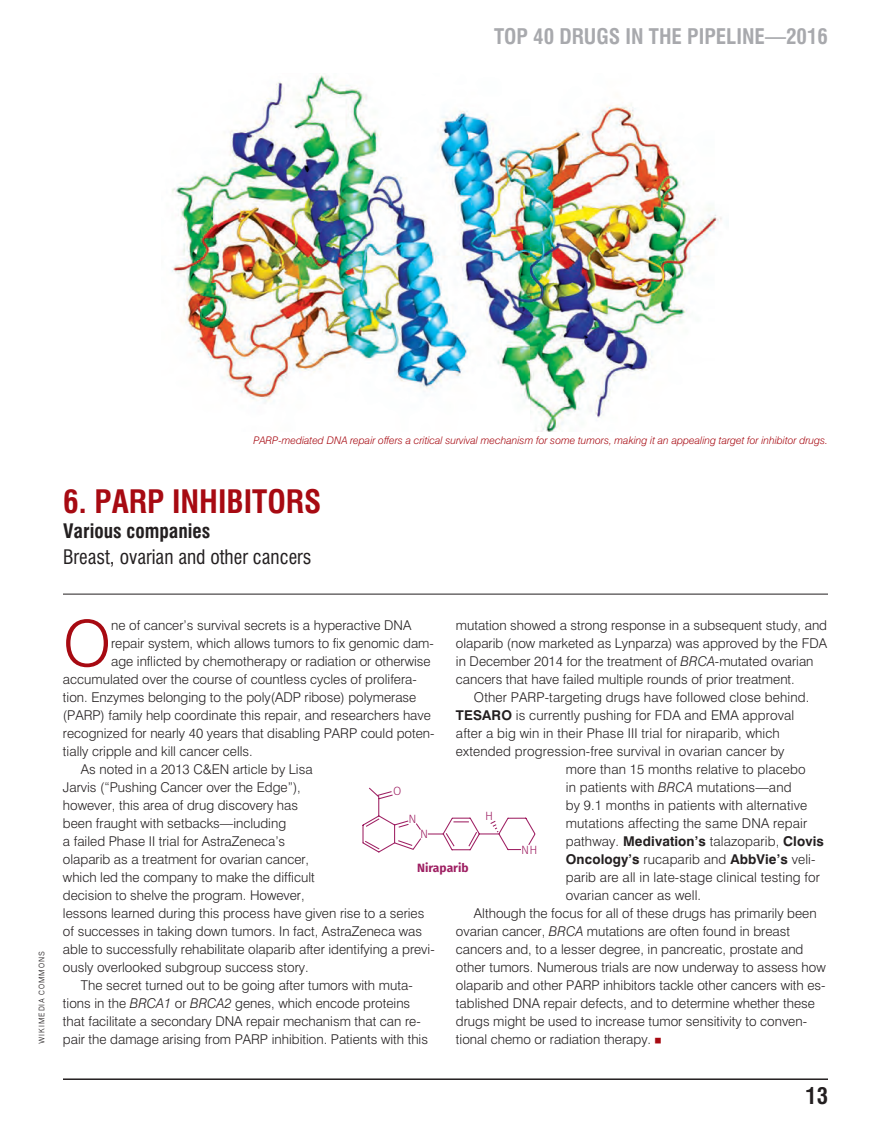
<style>
.page{position:relative;width:891px;height:1134px;background:#fff}
.page>*{position:absolute;margin:0;border:0;box-sizing:border-box;transform-origin:0 0}
.Body__No_Indent{font:300 63.6px "Swiss 721 BT";color:#a70a12}
.Title__Application_N{font:700 condensed 31.5px "Swiss 721 BT";color:#a70a12}
.t1{font:700 condensed 22.5px "Swiss 721 BT";color:#231f20}
.t2{font:700 condensed 21px "Swiss 721 BT";color:#a8a9ad}
.Title__Application_N-2{font:condensed 19.5px/25.5px "Swiss 721 BT";color:#231f20}
.Body__Indent{font:300 13.5px/18px "Swiss 721 BT";color:#231f20}
.Body__Indent__Last_P{font:300 13.5px/18px "Swiss 721 BT";color:#231f20}
.Body__No_Indent-2{font:300 13.5px "Swiss 721 BT";color:#231f20}
.Body__Indent-2{font:700 13.5px "Swiss 721 BT";letter-spacing:.01em;color:#231f20}
.t3{font:700 12px "Fira Sans";color:#9e1f62}
.t4{font:300 12px "Fira Sans";color:#9e1f62}
.t5{font:italic 300 10.5px "Swiss 721 BT";color:#a70a12}
.Credit{font:300 9px "Scout";letter-spacing:.1em;color:#231f20}
.s1{font-weight:700}
.s2{font-style:italic}
.s3{font-weight:300}
.s4{font-family:"STIX General";font-weight:400;color:#a70a12}
</style>
<div class="page">
<hr style="left:63px;top:594px;width:765px;height:1px;background:#231f20">
<svg style="left:362px;top:787px;width:174px;height:66px"></svg>
<img style="left:171px;top:75px;width:551px;height:356px">
<hr style="left:63px;top:1078px;width:765px;height:2px;background:#231f20">
<h3 class="t2" style="left:494px;top:24px;width:335px">TOP 40 DRUGS IN THE PIPELINE—2016</h3>
<p class="t5" style="left:253px;top:434px;width:576px">PARP-mediated DNA repair offers a critical survival mechanism for some tumors, making it an appealing target for inhibitor drugs.</p>
<p class="Title__Application_N" style="left:63px;top:482px;width:260px">6. PARP INHIBITORS</p>
<p class="Title__Application_N-2" style="left:63px;top:518px;width:250px"><span class="s1">Various companies<br></span>Breast, ovarian and other cancers</p>
<p class="Credit" style="left:37px;top:1044px;width:94px;rotate:-90deg">WIKIMEDIA COMMONS</p>
<p class="Body__No_Indent" style="left:63px;top:605px;width:50px">O</p>
<p class="Body__No_Indent-2" style="left:111px;top:617px;width:302px">ne of cancer’s survival secrets is a hyperactive DNA</p>
<p class="Body__Indent" style="left:456px;top:616px;width:373px">mutation showed a strong response in a subsequent study, and olaparib (now marketed as Lynparza) was approved by the FDA in December 2014 for the treatment of <span class="s2">BRCA</span>-mutated ovarian cancers that have failed multiple rounds of prior treatment.</p>
<p class="Body__Indent" style="left:474px;top:688px;width:337px">Other PARP-targeting drugs have followed close behind.</p>
<p class="Body__Indent" style="left:456px;top:706px;width:340px"><span class="s1">TESARO</span> is currently pushing for FDA and EMA approval</p>
<p class="Body__Indent" style="left:456px;top:724px;width:325px">after a big win in their Phase III trial for niraparib, which</p>
<p class="Body__Indent" style="left:456px;top:742px;width:330px">extended progression-free survival in ovarian cancer by</p>
<p class="Body__Indent" style="left:566px;top:760px;width:241px">more than 15 months relative to placebo</p>
<p class="Body__Indent" style="left:566px;top:778px;width:227px">in patients with <span class="s2">BRCA</span> mutations—and</p>
<p class="Body__Indent" style="left:566px;top:796px;width:243px">by 9.1 months in patients with alternative</p>
<p class="Body__Indent" style="left:566px;top:814px;width:243px">mutations affecting the same DNA repair</p>
<p class="Body__Indent" style="left:566px;top:832px;width:260px">pathway. <span class="s1">Medivation’s</span> talazoparib, <span class="s1">Clovis</span></p>
<p class="Body__Indent-2" style="left:566px;top:851px;width:251px">Oncology’s <span class="s3">rucaparib and</span> AbbVie’s <span class="s3">veli-</span></p>
<p class="Body__Indent" style="left:566px;top:868px;width:256px">parib are all in late-stage clinical testing for</p>
<p class="Body__Indent" style="left:566px;top:886px;width:137px">ovarian cancer as well.</p>
<p class="Body__Indent__Last_P" style="left:456px;top:904px;width:371px;text-indent:18px">Although the focus for all of these drugs has primarily been ovarian cancer, <span class="s2">BRCA</span> mutations are often found in breast cancers and, to a lesser degree, in pancreatic, prostate and other tumors. Numerous trials are now underway to assess how olaparib and other PARP inhibitors tackle other cancers with es&shy;tablished DNA repair defects, and to determine whether these drugs might be used to increase tumor sensitivity to conven&shy;tional chemo or radiation therapy. <span class="s4">▪</span></p>
<p class="Body__No_Indent-2" style="left:111px;top:635px;width:324px">repair system, which allows tumors to fix genomic dam-</p>
<p class="Body__No_Indent-2" style="left:111px;top:653px;width:321px">age inflicted by chemotherapy or radiation or otherwise</p>
<p class="Body__No_Indent-2" style="left:63px;top:671px;width:355px">accumulated over the course of countless cycles of prolifera-</p>
<p class="Body__No_Indent-2" style="left:63px;top:689px;width:355px">tion. Enzymes belonging to the poly(ADP ribose) polymerase</p>
<p class="Body__No_Indent-2" style="left:63px;top:707px;width:369px">(PARP) family help coordinate this repair, and researchers have</p>
<p class="Body__No_Indent-2" style="left:63px;top:725px;width:373px">recognized for nearly 40 years that disabling PARP could poten-</p>
<p class="Body__No_Indent-2" style="left:63px;top:743px;width:191px">tially cripple and kill cancer cells.</p>
<p class="Body__Indent" style="left:63px;top:760px;width:373px;text-indent:18px">As noted in a 2013 C&amp;EN article by Lisa<br>Jarvis (“Pushing Cancer over the Edge”),<br>however, this area of drug discovery has<br>been fraught with setbacks—including<br>a failed Phase II trial for AstraZeneca’s<br>olaparib as a treatment for ovarian cancer,<br>which led the company to make the difficult<br>decision to shelve the program. However,<br>lessons learned during this process have given rise to a series of successes in taking down tumors. In fact, AstraZeneca was able to successfully rehabilitate olaparib after identifying a previ&shy;ously overlooked subgroup success story.</p>
<p class="Body__Indent" style="left:63px;top:976px;width:367px;text-indent:18px">The secret turned out to be going after tumors with muta&shy;tions in the <span class="s2">BRCA1</span> or <span class="s2">BRCA2</span> genes, which encode proteins that facilitate a secondary DNA repair mechanism that can re&shy;pair the damage arising from PARP inhibition. Patients with this</p>
<p class="t4" style="left:393px;top:783px;width:10px">O</p>
<p class="t4" style="left:485px;top:808px;width:10px">H</p>
<p class="t4" style="left:409px;top:810px;width:10px">N</p>
<p class="t4" style="left:420px;top:826px;width:10px">N</p>
<p class="t4" style="left:521px;top:842px;width:18px">NH</p>
<p class="t3" style="left:417px;top:857px;width:53px">Niraparib</p>
<h3 class="t1" style="left:806px;top:1082px;width:24px">13</h3>
</div>
